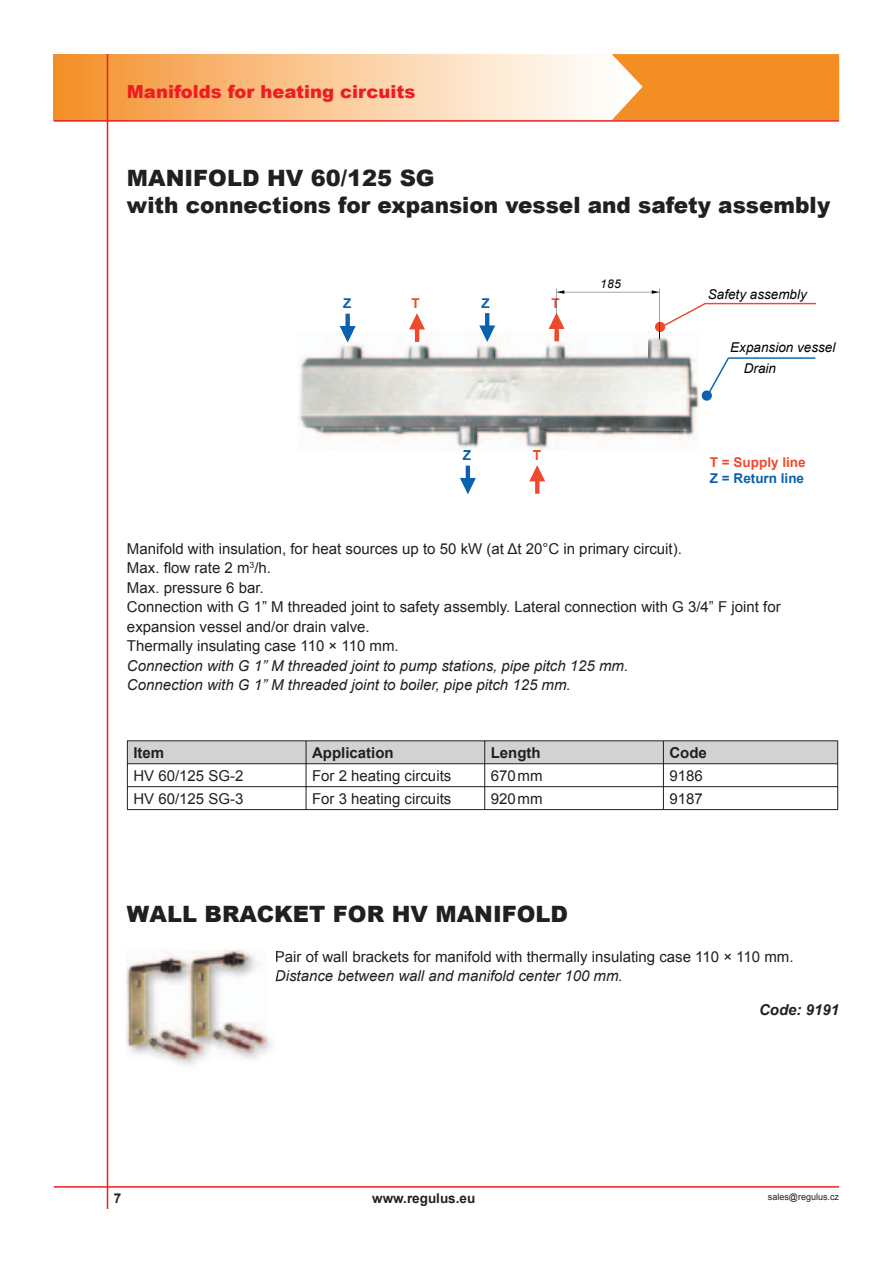
<style>
.page{position:relative;width:893px;height:1263px;background:#fff}
.page>*{position:absolute;margin:0;border:0;box-sizing:border-box;transform-origin:0 0}
.t1{font:900 22.5px/27px "Arial";color:#231f20}
.t2{font:900 18px "Arial";color:#ee1d23}
.t3{font:15px/19.5px "Arial";color:#231f20}
.t4{font:italic 15px/19.5px "Arial";color:#231f20}
.t5{font:700 15px "Arial";color:#231f20}
.t6{font:italic 700 15px "Arial";color:#231f20}
.t7{font:italic 13.5px/21.1px "Arial";color:#010102}
.t8{font:700 13.5px "Arial";color:#231f20}
.t9{font:700 13.5px "Arial";color:#0a61af}
.t10{font:700 13.5px "Arial";color:#ef492d}
.t11{font:italic 12px "Arial";color:#010102}
.t12{font:9px "Arial";color:#231f20}
</style>
<div class="page">
<hr style="left:54px;top:1186px;width:785px;height:2px;background:#ee1d23">
<div style="left:54px;top:54px;width:591px;height:66px;background:linear-gradient(to right,#f5912c,#fff)"></div>
<svg style="left:611px;top:54px;width:228px;height:66px;background:#f39635"></svg>
<hr style="left:107px;top:54px;width:1px;height:1155px;background:#ee1d23">
<hr style="left:54px;top:120px;width:785px;height:2px;background:#ee1d23">
<svg style="left:701px;top:357px;width:115px;height:44px"></svg>
<hr style="left:659px;top:289px;width:1px;height:60px;background:#010102">
<hr style="left:557px;top:292px;width:102px;height:1px;background:#010102">
<svg style="left:651px;top:290px;width:8px;height:4px"></svg>
<hr style="left:346px;top:314px;width:3px;height:14px;background:#0a61af">
<div style="left:345px;top:314px;width:5px;height:15px;border:1px solid #0a61af"></div>
<div style="left:485px;top:313px;width:4px;height:15px;border:1px solid #0a61af"></div>
<svg style="left:460px;top:477px;width:16px;height:17px"></svg>
<hr style="left:466px;top:466px;width:3px;height:14px;background:#0a61af">
<div style="left:465px;top:466px;width:5px;height:14px;border:1px solid #0a61af"></div>
<svg style="left:529px;top:465px;width:16px;height:28px"></svg>
<div style="left:535px;top:479px;width:4px;height:15px;border:1px solid #ef492d"></div>
<hr style="left:127px;top:740px;width:179px;height:1px;background:#231f20">
<hr style="left:306px;top:740px;width:178px;height:1px;background:#231f20">
<hr style="left:484px;top:740px;width:179px;height:1px;background:#231f20">
<hr style="left:663px;top:740px;width:175px;height:1px;background:#231f20">
<svg style="left:127px;top:741px;width:711px;height:68px"></svg>
<hr style="left:127px;top:809px;width:711px;height:1px;background:#231f20">
<img style="left:126px;top:950px;width:152px;height:116px">
<svg style="left:275px;top:951px;width:3px;height:30px"></svg>
<img style="left:127px;top:949px;width:139px;height:110px">
<img style="left:298px;top:331px;width:401px;height:120px">
<svg style="left:655px;top:301px;width:161px;height:48px"></svg>
<svg style="left:340px;top:326px;width:15px;height:16px"></svg>
<svg style="left:408px;top:313px;width:18px;height:29px"></svg>
<svg style="left:479px;top:314px;width:16px;height:28px"></svg>
<svg style="left:548px;top:289px;width:17px;height:52px"></svg>
<p class="t2" style="left:127px;top:78px;width:290px">Manifolds for heating circuits</p>
<h1 class="t1" style="left:127px;top:164px;width:704px">MANIFOLD HV 60/125 SG<br>with connections for expansion vessel and safety assembly</h1>
<p class="t10" style="left:411px;top:296px;width:10px">T</p>
<p class="t10" style="left:551px;top:296px;width:10px">T</p>
<p class="t9" style="left:343px;top:296px;width:10px">Z</p>
<p class="t9" style="left:481px;top:296px;width:10px">Z</p>
<p class="t11" style="left:600px;top:278px;width:22px">185</p>
<p class="t9" style="left:463px;top:447px;width:10px">Z</p>
<p class="t10" style="left:533px;top:447px;width:10px">T</p>
<p class="t7" style="left:707px;top:284px;width:101px">Safety assembly</p>
<p class="t7" style="left:743px;top:337px;width:93px;text-indent:-13px">Expansion vessel<br>Drain</p>
<p class="t10" style="left:710px;top:455px;width:97px">T = Supply line</p>
<p class="t9" style="left:710px;top:471px;width:96px">Z = Return line</p>
<p class="t3" style="left:127px;top:539px;width:655px">Manifold with insulation, for heat sources up to 50 kW (at Δt 20°C in primary circuit).<br>Max. flow rate 2 m<sup>3</sup>/h.<br>Max. pressure 6 bar.<br>Connection with G 1” M threaded joint to safety assembly. Lateral connection with G 3/4” F joint for expansion vessel and/or drain valve.<br>Thermally insulating case 110 × 110 mm.</p>
<p class="t4" style="left:127px;top:656px;width:503px">Connection with G 1” M threaded joint to pump stations, pipe pitch 125 mm.<br>Connection with G 1” M threaded joint to boiler, pipe pitch 125 mm.</p>
<p class="t5" style="left:133px;top:744px;width:32px">Item</p>
<p class="t5" style="left:312px;top:744px;width:83px">Application</p>
<p class="t5" style="left:490px;top:744px;width:51px">Length</p>
<p class="t5" style="left:669px;top:744px;width:39px">Code</p>
<p class="t3" style="left:133px;top:766px;width:112px">HV 60/125 SG-2</p>
<p class="t3" style="left:312px;top:766px;width:141px">For 2 heating circuits</p>
<p class="t3" style="left:490px;top:766px;width:53px">670 mm</p>
<p class="t3" style="left:669px;top:766px;width:35px">9186</p>
<p class="t3" style="left:133px;top:789px;width:112px">HV 60/125 SG-3</p>
<p class="t3" style="left:312px;top:789px;width:141px">For 3 heating circuits</p>
<p class="t3" style="left:490px;top:789px;width:53px">920 mm</p>
<p class="t3" style="left:669px;top:789px;width:35px">9187</p>
<h1 class="t1" style="left:127px;top:899px;width:442px">WALL BRACKET FOR HV MANIFOLD</h1>
<p class="t3" style="left:275px;top:947px;width:520px">Pair of wall brackets for manifold with thermally insulating case 110 × 110 mm.</p>
<p class="t4" style="left:275px;top:966px;width:349px">Distance between wall and manifold center 100 mm.</p>
<p class="t6" style="left:759px;top:1002px;width:82px">Code: 9191</p>
<p class="t8" style="left:114px;top:1191px;width:9px">7</p>
<p class="t8" style="left:372px;top:1191px;width:105px">www.regulus.eu</p>
<p class="t12" style="left:768px;top:1191px;width:73px">sales@regulus.cz</p>
</div>
